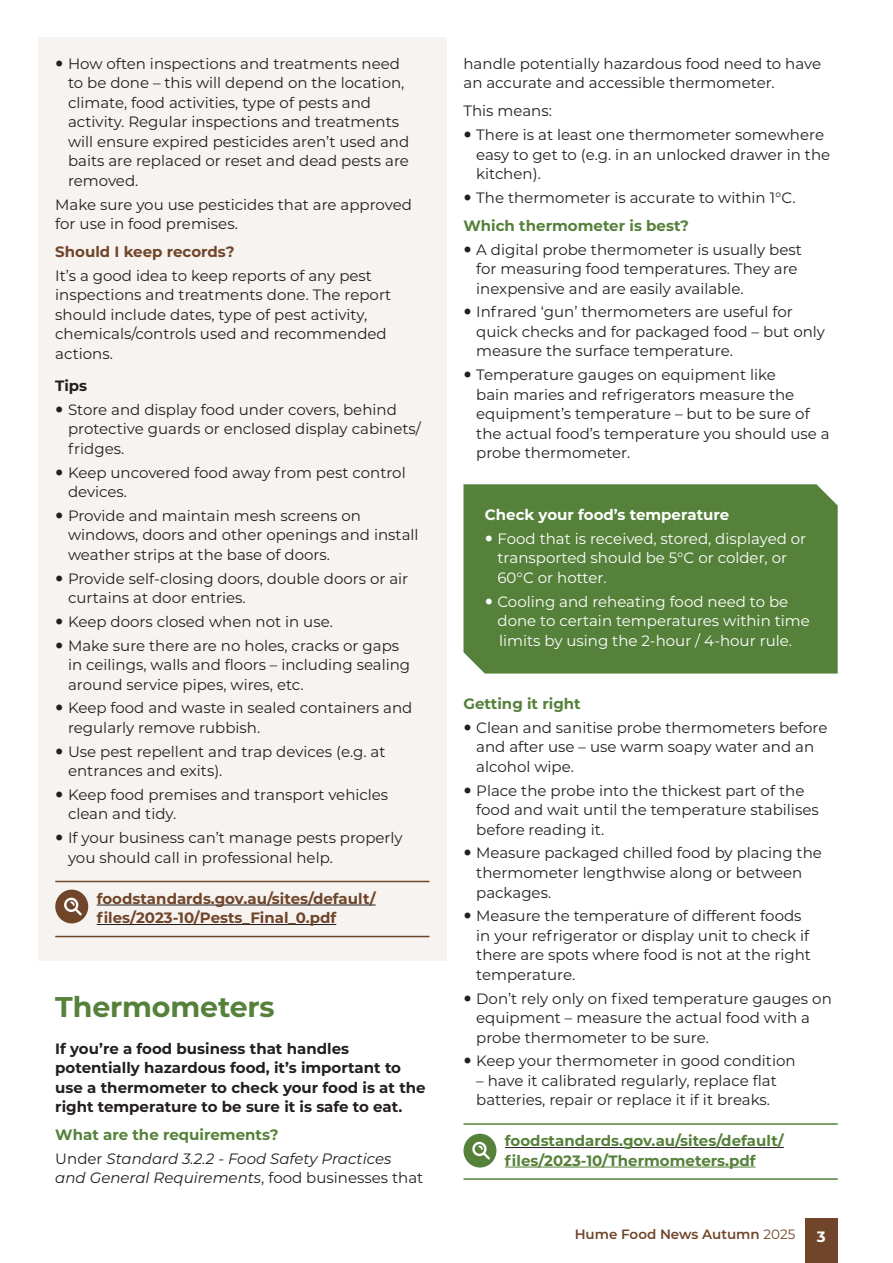
<style>
.page{position:relative;width:893px;height:1263px;background:#fff}
.page>*{position:absolute;margin:0;border:0;box-sizing:border-box;transform-origin:0 0}
.Heading_20pt{font:700 28.5px "Montserrat";letter-spacing:-.005em;color:#55813a}
.Bodycopy{font:15px/19.5px "Montserrat";color:#231f20}
.t1{font:15px/19.5px "Montserrat";color:#fff}
.Bodycopy-2{font:700 15px/19.5px "Montserrat";color:#231f20}
.Bodycopy-3{font:700 15px/19.5px "Montserrat";color:#55813a}
.Bodycopy-4{font:700 15px/19.5px "Montserrat";color:#70452a}
.Bodycopy-5{font:italic 15px/19.5px "Montserrat";color:#231f20}
.Bodycopy-6{font:700 15px "Montserrat";color:#fff}
.t2{font:600 13.5px "Montserrat";color:#70452a}
.s1{font-style:normal}
.s2{font-weight:400}
</style>
<div class="page">
<div style="left:38px;top:37px;width:408px;height:924px;background:#f6f3f0"></div>
<hr style="left:55px;top:881px;width:374px;height:1px;background:#70452a">
<hr style="left:97px;top:905px;width:279px;height:1px;background:#231f20">
<hr style="left:55px;top:936px;width:374px;height:1px;background:#70452a">
<hr style="left:97px;top:924px;width:239px;height:1px;background:#231f20">
<div style="left:55px;top:890px;width:33px;height:33px;background:#70452a;border-radius:50%"></div>
<svg style="left:64px;top:898px;width:18px;height:17px"></svg>
<div style="left:805px;top:1218px;width:33px;height:45px;background:#70452a"></div>
<hr style="left:463px;top:1123px;width:375px;height:2px;background:#55813a">
<hr style="left:505px;top:1147px;width:279px;height:1px;background:#231f20">
<hr style="left:463px;top:1178px;width:375px;height:2px;background:#55813a">
<hr style="left:505px;top:1167px;width:251px;height:1px;background:#55813a">
<div style="left:463px;top:484px;width:375px;height:189px;background:#55813a"></div>
<div style="left:463px;top:1134px;width:33px;height:33px;background:#55813a;border-radius:50%"></div>
<svg style="left:472px;top:1142px;width:18px;height:17px"></svg>
<svg style="left:486px;top:535px;width:6px;height:6px"></svg>
<svg style="left:486px;top:598px;width:6px;height:6px"></svg>
<p class="Bodycopy" style="left:68px;top:53px;width:343px">How often inspections and treatments need to be done – this will depend on the location, climate, food activities, type of pests and activity. Regular inspections and treatments will ensure expired pesticides aren’t used and baits are replaced or reset and dead pests are removed.</p>
<p class="Bodycopy" style="left:55px;top:194px;width:358px">Make sure you use pesticides that are approved for use in food premises.</p>
<p class="Bodycopy-4" style="left:55px;top:241px;width:181px">Should I keep records?</p>
<p class="Bodycopy" style="left:55px;top:265px;width:338px">It’s a good idea to keep reports of any pest inspections and treatments done. The report should include dates, type of pest activity, chemicals/controls used and recommended actions.</p>
<p class="Bodycopy-2" style="left:55px;top:375px;width:33px">Tips</p>
<p class="Bodycopy" style="left:68px;top:399px;width:354px">Store and display food under covers, behind protective guards or enclosed display cabinets/ fridges.</p>
<p class="Bodycopy" style="left:68px;top:462px;width:339px">Keep uncovered food away from pest control devices.</p>
<p class="Bodycopy" style="left:68px;top:505px;width:352px">Provide and maintain mesh screens on windows, doors and other openings and install weather strips at the base of doors.</p>
<p class="Bodycopy" style="left:68px;top:568px;width:342px">Provide self-closing doors, double doors or air curtains at door entries.</p>
<p class="Bodycopy" style="left:68px;top:611px;width:266px">Keep doors closed when not in use.</p>
<p class="Bodycopy" style="left:68px;top:635px;width:344px">Make sure there are no holes, cracks or gaps in ceilings, walls and floors – including sealing around service pipes, wires, etc.</p>
<p class="Bodycopy" style="left:68px;top:698px;width:346px">Keep food and waste in sealed containers and regularly remove rubbish.</p>
<p class="Bodycopy" style="left:68px;top:741px;width:319px">Use pest repellent and trap devices (e.g. at entrances and exits).</p>
<p class="Bodycopy" style="left:68px;top:784px;width:322px">Keep food premises and transport vehicles clean and tidy.</p>
<p class="Bodycopy" style="left:68px;top:828px;width:336px">If your business can’t manage pests properly you should call in professional help.</p>
<p class="Bodycopy-4" style="left:97px;top:888px;width:280px">foodstandards.gov.au/sites/default/ files/2023-10/Pests_Final_0.pdf</p>
<p class="Heading_20pt" style="left:55px;top:986px;width:221px">Thermometers</p>
<p class="Bodycopy-2" style="left:55px;top:1038px;width:372px">If you’re a food business that handles potentially hazardous food, it’s important to use a thermometer to check your food is at the right temperature to be sure it is safe to eat.</p>
<p class="Bodycopy-3" style="left:55px;top:1124px;width:225px">What are the requirements?</p>
<p class="Bodycopy-5" style="left:55px;top:1148px;width:370px"><span class="s1">Under</span> Standard 3.2.2 - Food Safety Practices and General Requirements<span class="s1">, food businesses that</span></p>
<p class="Bodycopy" style="left:463px;top:53px;width:359px">handle potentially hazardous food need to have an accurate and accessible thermometer.</p>
<p class="Bodycopy" style="left:463px;top:101px;width:90px">This means:</p>
<p class="Bodycopy" style="left:476px;top:125px;width:356px">There is at least one thermometer somewhere easy to get to (e.g. in an unlocked drawer in the kitchen).</p>
<p class="Bodycopy" style="left:476px;top:187px;width:321px">The thermometer is accurate to within 1°C.</p>
<p class="Bodycopy-3" style="left:463px;top:215px;width:227px">Which thermometer is best?</p>
<p class="Bodycopy" style="left:476px;top:239px;width:327px">A digital probe thermometer is usually best for measuring food temperatures. They are inexpensive and are easily available.</p>
<p class="Bodycopy" style="left:476px;top:302px;width:350px">Infrared ‘gun’ thermometers are useful for quick checks and for packaged food – but only measure the surface temperature.</p>
<p class="Bodycopy" style="left:476px;top:365px;width:355px">Temperature gauges on equipment like<br>bain maries and refrigerators measure the equipment’s temperature – but to be sure of the actual food’s temperature you should use a probe thermometer.</p>
<p class="Bodycopy-6" style="left:485px;top:504px;width:246px">Check your food’s temperature</p>
<p class="t1" style="left:497px;top:528px;width:310px">Food that is received, stored, displayed or transported should be 5°C or colder, or<br>60°C or hotter.</p>
<p class="t1" style="left:497px;top:591px;width:314px">Cooling and reheating food need to be done to certain temperatures within time limits by using the 2-hour / 4-hour rule.</p>
<p class="Bodycopy-3" style="left:463px;top:693px;width:119px">Getting it right</p>
<p class="Bodycopy" style="left:476px;top:717px;width:353px">Clean and sanitise probe thermometers before and after use – use warm soapy water and an alcohol wipe.</p>
<p class="Bodycopy" style="left:476px;top:780px;width:344px">Place the probe into the thickest part of the food and wait until the temperature stabilises before reading it.</p>
<p class="Bodycopy" style="left:476px;top:843px;width:347px">Measure packaged chilled food by placing the thermometer lengthwise along or between packages.</p>
<p class="Bodycopy" style="left:476px;top:906px;width:336px">Measure the temperature of different foods in your refrigerator or display unit to check if there are spots where food is not at the right temperature.</p>
<p class="Bodycopy" style="left:476px;top:988px;width:357px">Don’t rely only on fixed temperature gauges on equipment – measure the actual food with a probe thermometer to be sure.</p>
<p class="Bodycopy" style="left:476px;top:1051px;width:321px">Keep your thermometer in good condition</p>
<p class="Bodycopy" style="left:476px;top:1070px;width:302px">– have it calibrated regularly, replace flat batteries, repair or replace it if it breaks.</p>
<p class="Bodycopy-3" style="left:505px;top:1130px;width:280px">foodstandards.gov.au/sites/default/ files/2023-10/Thermometers.pdf</p>
<p class="t2" style="left:575px;top:1225px;width:222px">Hume Food News Autumn <span class="s2">2025</span></p>
<p class="Bodycopy-6" style="left:812px;top:1225px;width:10px">3</p>
<p class="Bodycopy-6" style="left:817px;top:1225px;width:10px">3</p>
</div>
